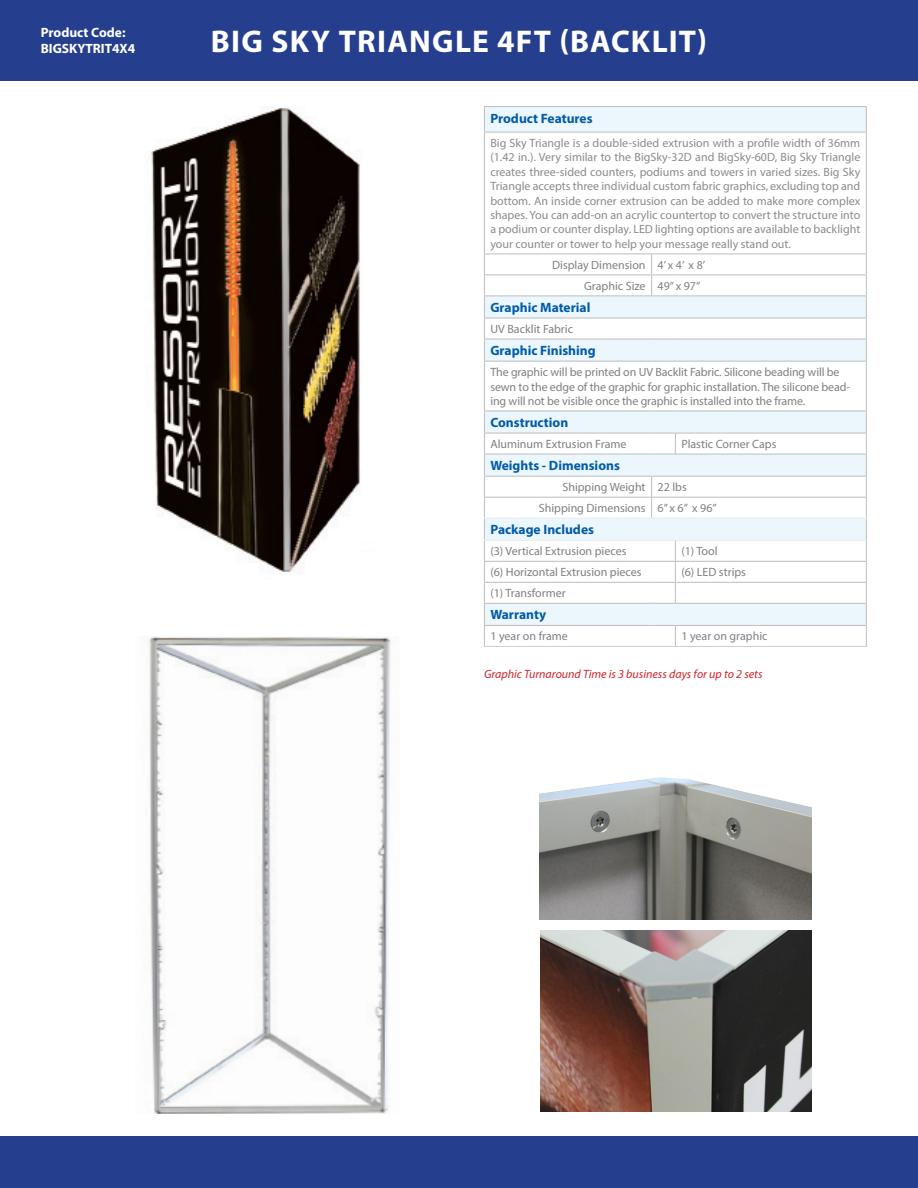
<style>
.page{position:relative;width:918px;height:1188px;background:#fff}
.page>*{position:absolute;margin:0;border:0;box-sizing:border-box;transform-origin:0 0}
.t1{font:700 31.5px "Myriad Pro";letter-spacing:.035em;color:#fff}
.Table_Title{font:700 13.5px "Myriad Pro";color:#015ba9}
.product_code{font:700 13.5px "Myriad Pro";color:#fff}
.MYriad_Pro_Regular_9{font:12px/14.4px "Myriad Pro";color:#8b8b8f;text-align:justify}
.Lists{font:12px/14.4px "Myriad Pro";letter-spacing:-.005em;color:#808083}
.graphic_turnaround_t{font:italic 12px "Myriad Pro";color:#d1232a}
</style>
<div class="page">
<div style="left:0;top:0;width:918px;height:81px;background:#253f8e"></div>
<div style="left:0;top:1137px;width:918px;height:51px;background:#253f8e"></div>
<div style="left:485px;top:107px;width:381px;height:25px;background:#ecf7fd"></div>
<svg style="left:485px;top:133px;width:381px;height:278px"></svg>
<svg style="left:866px;top:107px;width:1px;height:25px"></svg>
<hr style="left:866px;top:132px;width:1px;height:122px;background:#bcbdc0">
<hr style="left:866px;top:362px;width:1px;height:49px;background:#bcbdc0">
<hr style="left:484px;top:106px;width:168px;height:1px;background:#bcbdc0">
<svg style="left:484px;top:107px;width:1px;height:25px"></svg>
<svg style="left:652px;top:106px;width:23px;height:1px"></svg>
<hr style="left:675px;top:106px;width:192px;height:1px;background:#bcbdc0">
<hr style="left:484px;top:132px;width:168px;height:1px;background:#bcbdc0">
<hr style="left:484px;top:132px;width:1px;height:122px;background:#bcbdc0">
<svg style="left:652px;top:132px;width:23px;height:1px"></svg>
<hr style="left:675px;top:132px;width:192px;height:1px;background:#bcbdc0">
<hr style="left:484px;top:254px;width:168px;height:1px;background:#bcbdc0">
<hr style="left:675px;top:254px;width:192px;height:1px;background:#bcbdc0">
<hr style="left:484px;top:275px;width:168px;height:1px;background:#bcbdc0">
<hr style="left:675px;top:275px;width:192px;height:1px;background:#bcbdc0">
<svg style="left:866px;top:254px;width:1px;height:107px"></svg>
<hr style="left:484px;top:296px;width:168px;height:1px;background:#bcbdc0">
<svg style="left:651px;top:254px;width:24px;height:43px"></svg>
<hr style="left:675px;top:296px;width:192px;height:1px;background:#bcbdc0">
<hr style="left:484px;top:318px;width:168px;height:1px;background:#bcbdc0">
<svg style="left:484px;top:254px;width:1px;height:107px"></svg>
<svg style="left:652px;top:318px;width:23px;height:1px"></svg>
<hr style="left:675px;top:318px;width:192px;height:1px;background:#bcbdc0">
<hr style="left:484px;top:339px;width:168px;height:1px;background:#bcbdc0">
<svg style="left:652px;top:339px;width:23px;height:1px"></svg>
<hr style="left:675px;top:339px;width:192px;height:1px;background:#bcbdc0">
<hr style="left:484px;top:361px;width:168px;height:1px;background:#bcbdc0">
<hr style="left:484px;top:362px;width:1px;height:49px;background:#bcbdc0">
<svg style="left:652px;top:361px;width:23px;height:1px"></svg>
<hr style="left:675px;top:361px;width:192px;height:1px;background:#bcbdc0">
<svg style="left:484px;top:411px;width:383px;height:236px"></svg>
<hr style="left:675px;top:454px;width:192px;height:1px;background:#bcbdc0">
<img style="left:149px;top:107px;width:213px;height:467px">
<img style="left:149px;top:637px;width:242px;height:477px">
<img style="left:540px;top:777px;width:271px;height:142px">
<img style="left:540px;top:931px;width:271px;height:180px">
<p class="product_code" style="left:41px;top:23px;width:86px">Product Code:</p>
<p class="product_code" style="left:41px;top:40px;width:96px">BIGSKYTRIT4X4</p>
<p class="t1" style="left:211px;top:20px;width:498px">BIG SKY TRIANGLE 4FT (BACKLIT)</p>
<p class="Table_Title" style="left:490px;top:109px;width:104px">Product Features</p>
<p class="MYriad_Pro_Regular_9" style="left:490px;top:136px;width:371px">Big Sky Triangle is a double-sided extrusion with a profile width of 36mm (1.42 in.). Very similar to the BigSky-32D and BigSky-60D, Big Sky Triangle creates three-sided counters, podiums and towers in varied sizes. Big Sky Triangle accepts three individual custom fabric graphics, excluding top and bottom. An inside corner extrusion can be added to make more complex shapes. You can add-on an acrylic countertop to convert the structure into a podium or counter display. LED lighting options are available to backlight your counter or tower to help your message really stand out.</p>
<p class="Lists" style="left:552px;top:257px;width:95px">Display Dimension</p>
<p class="Lists" style="left:658px;top:257px;width:49px">4’ x 4’ x 8’</p>
<p class="Lists" style="left:584px;top:278px;width:63px">Graphic Size</p>
<p class="Lists" style="left:658px;top:278px;width:44px">49” x 97”</p>
<p class="Table_Title" style="left:490px;top:299px;width:102px">Graphic Material</p>
<p class="Lists" style="left:490px;top:322px;width:84px">UV Backlit Fabric</p>
<p class="Table_Title" style="left:490px;top:342px;width:107px">Graphic Finishing</p>
<p class="Lists" style="left:490px;top:365px;width:361px">The graphic will be printed on UV Backlit Fabric. Silicone beading will be sewn to the edge of the graphic for graphic installation. The silicone bead&shy;ing will not be visible once the graphic is installed into the frame.</p>
<p class="Table_Title" style="left:490px;top:414px;width:79px">Construction</p>
<p class="Lists" style="left:490px;top:437px;width:138px">Aluminum Extrusion Frame</p>
<p class="Lists" style="left:681px;top:437px;width:97px">Plastic Corner Caps</p>
<p class="Table_Title" style="left:490px;top:457px;width:131px">Weights - Dimensions</p>
<p class="Lists" style="left:562px;top:480px;width:85px">Shipping Weight</p>
<p class="Lists" style="left:658px;top:480px;width:31px">22 lbs</p>
<p class="Lists" style="left:539px;top:501px;width:108px">Shipping Dimensions</p>
<p class="Lists" style="left:658px;top:501px;width:61px">6” x 6” x 96”</p>
<p class="Table_Title" style="left:490px;top:521px;width:105px">Package Includes</p>
<p class="Lists" style="left:490px;top:544px;width:138px">(3) Vertical Extrusion pieces</p>
<p class="Lists" style="left:681px;top:544px;width:38px">(1) Tool</p>
<p class="Lists" style="left:490px;top:565px;width:153px">(6) Horizontal Extrusion pieces</p>
<p class="Lists" style="left:681px;top:565px;width:66px">(6) LED strips</p>
<p class="Lists" style="left:490px;top:586px;width:77px">(1) Transformer</p>
<p class="Table_Title" style="left:490px;top:606px;width:57px">Warranty</p>
<p class="Lists" style="left:490px;top:629px;width:79px">1 year on frame</p>
<p class="Lists" style="left:681px;top:629px;width:88px">1 year on graphic</p>
<p class="graphic_turnaround_t" style="left:484px;top:666px;width:280px">Graphic Turnaround Time is 3 business days for up to 2 sets</p>
</div>
